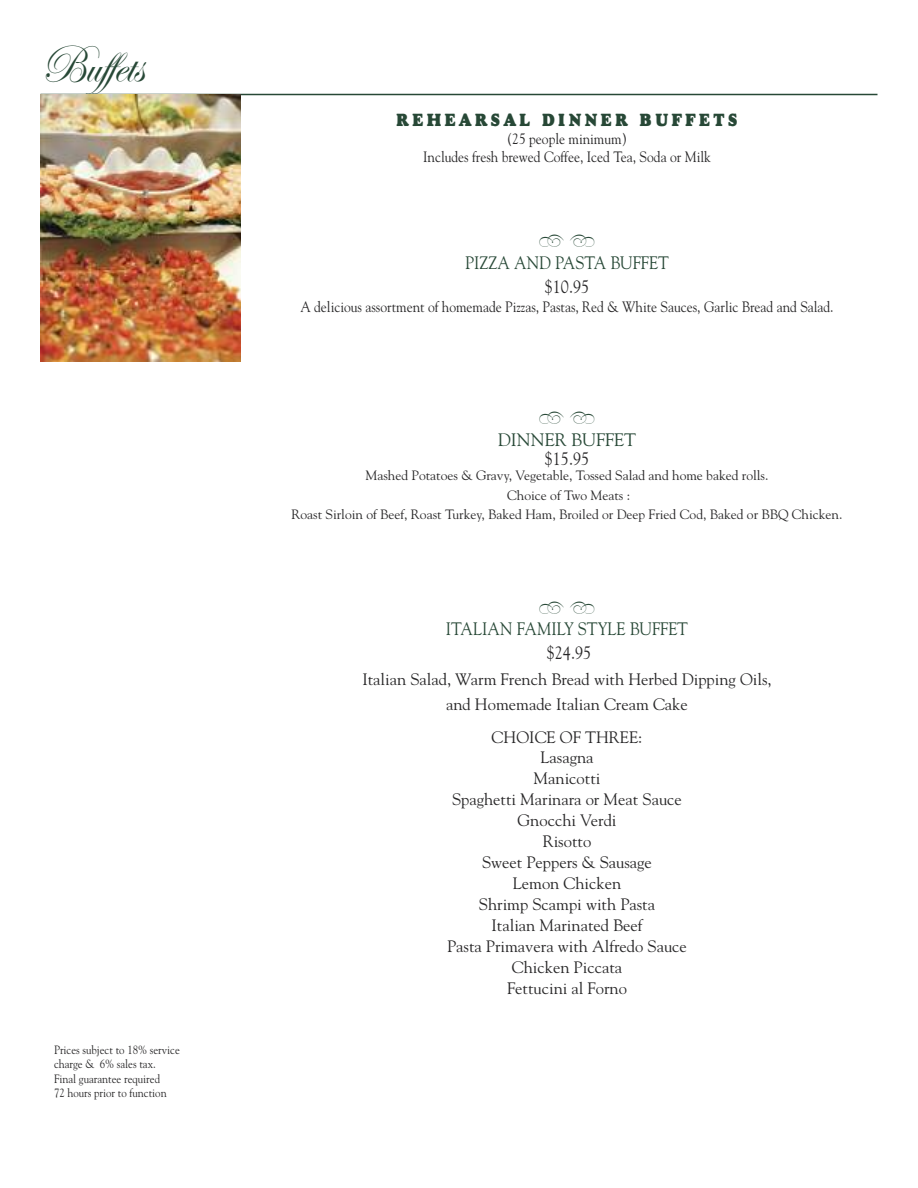
<style>
.page{position:relative;width:918px;height:1188px;background:#fff}
.page>*{position:absolute;margin:0;border:0;box-sizing:border-box;transform-origin:0 0}
.t1{font:54px "Edwardian Script ITC";color:#274836;scale:.9 1}
.t2{font:18px "Goudy";color:#274836;scale:.9 1}
.t3{font:18px "Goudy Heavyface";letter-spacing:.2em;color:#274836;scale:.9 1}
.t4{font:18px "Goudy";color:#272627;scale:.9 1}
.t5{font:18px "Goudy";color:#274836}
.t6{font:16.5px/20.9px "Goudy";color:#272627;text-align:center}
.t7{font:15px/18px "Goudy";color:#272627;text-align:center;scale:.9 1}
.t8{font:13.5px/19.5px "Goudy";color:#272627;text-align:center}
.t9{font:12px/14.4px "Goudy";color:#272627;scale:.9 1}
</style>
<div class="page">
<hr style="left:40px;top:94px;width:838px;height:1px;background:#274836">
<img style="left:40px;top:94px;width:201px;height:267px">
<h1 class="t1" style="left:41px;top:30px;width:116px">Bufets</h1>
<p class="t9" style="left:54px;top:1043px;width:141px">Prices subject to 18% service charge &amp; 6% sales tax.<br>Final guarantee required<br>72 hours prior to function</p>
<p class="t3" style="left:396px;top:113px;width:381px">REHEARSAL DINNER BUFFETS</p>
<p class="t7" style="left:423px;top:130px;width:321px">(25 people minimum)<br>Includes fresh brewed Coffee, Iced Tea, Soda or Milk</p>
<p class="t2" style="left:465px;top:252px;width:228px">PIZZA AND PASTA BUFFET</p>
<p class="t4" style="left:545px;top:276px;width:51px">$10.95</p>
<p class="t7" style="left:300px;top:298px;width:594px">A delicious assortment of homemade Pizzas, Pastas, Red &amp; White Sauces, Garlic Bread and Salad.</p>
<p class="t5" style="left:498px;top:429px;width:140px">DINNER BUFFET</p>
<p class="t4" style="left:545px;top:449px;width:51px">$15.95</p>
<p class="t8" style="left:292px;top:466px;width:552px">Mashed Potatoes &amp; Gravy, Vegetable, Tossed Salad and home baked rolls.<br>Choice of Two Meats :<br>Roast Sirloin of Beef, Roast Turkey, Baked Ham, Broiled or Deep Fried Cod, Baked or BBQ Chicken.</p>
<p class="t2" style="left:446px;top:618px;width:271px">ITALIAN FAMILY STYLE BUFFET</p>
<p class="t4" style="left:547px;top:642px;width:51px">$24.95</p>
<p class="t6" style="left:362px;top:666px;width:411px;line-height:25.5px">Italian Salad, Warm French Bread with Herbed Dipping Oils, and Homemade Italian Cream Cake</p>
<p class="t6" style="left:447px;top:727px;width:241px">CHOICE OF THREE:<br>Lasagna<br>Manicotti<br>Spaghetti Marinara or Meat Sauce<br>Gnocchi Verdi<br>Risotto<br>Sweet Peppers &amp; Sausage<br>Lemon Chicken<br>Shrimp Scampi with Pasta<br>Italian Marinated Beef<br>Pasta Primavera with Alfredo Sauce<br>Chicken Piccata<br>Fettucini al Forno</p>
</div>
